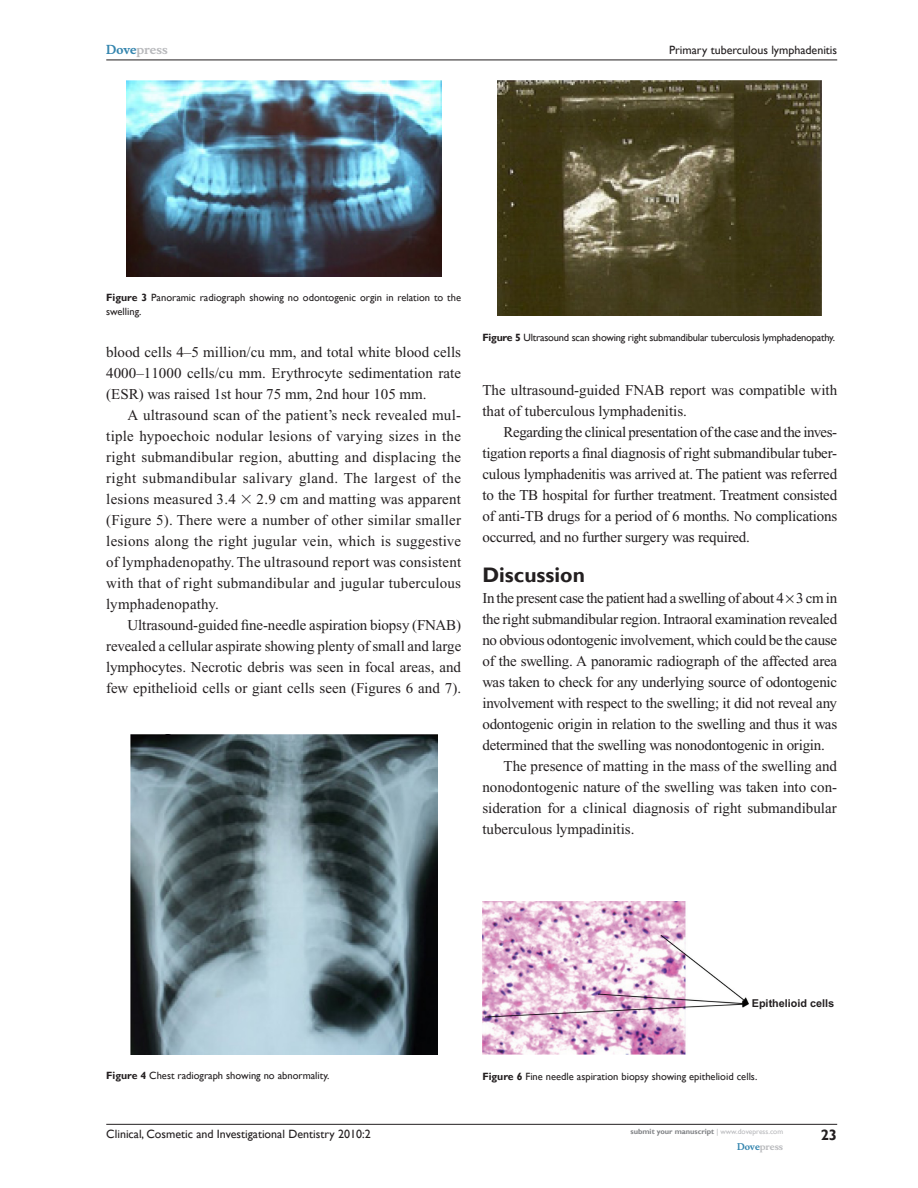
<style>
.page{position:relative;width:918px;height:1188px;background:#fff}
.page>*{position:absolute;margin:0;border:0;box-sizing:border-box;transform-origin:0 0}
.t1{font:700 21px "Gill Sans";color:#231f20}
.t2{font:15px/21px "Times New Roman";letter-spacing:-.015em;color:#231f20;text-align:justify}
.t3{font:700 15px "Gill Sans";color:#231f20}
.t4{font:12px "Gill Sans";color:#231f20}
.t5{font:700 12px "Musee";color:#b8b9bc}
.t6{font:700 10.8px "Arial";color:#231f20}
.t7{font:10.5px/13.5px "Gill Sans";color:#231f20}
.t8{font:10.5px "Gill Sans";letter-spacing:-.02em;color:#231f20}
.t9{font:700 9px "Musee";color:#b8b9bc}
.t10{font:700 7.5px "Gill Sans";color:#808285}
.s1{color:#3485ae}
.s2{font-weight:700}
.s3{font-weight:400;color:#b8b9bc}
</style>
<div class="page">
<hr style="left:106px;top:1124px;width:731px;height:1px;background:#231f20">
<hr style="left:106px;top:60px;width:731px;height:1px;background:#231f20">
<img style="left:482px;top:901px;width:267px;height:153px">
<img style="left:130px;top:735px;width:307px;height:319px">
<img style="left:126px;top:81px;width:315px;height:195px">
<img style="left:498px;top:81px;width:324px;height:235px">
<p class="t5" style="left:106px;top:43px;width:63px"><span class="s1">Dove</span>press</p>
<p class="t4" style="left:669px;top:43px;width:170px">Primary tuberculous lymphadenitis</p>
<p class="t7" style="left:106px;top:291px;width:356px"><span class="s2">Figure 3</span> Panoramic radiograph showing no odontogenic orgin in relation to the swelling.</p>
<p class="t2" style="left:106px;top:342px;width:356px">blood cells 4–5 million/cu mm, and total white blood cells 4000–11000 cells/cu mm. Erythrocyte sedimentation rate (ESR) was raised 1st hour 75 mm, 2nd hour 105 mm.</p>
<p class="t2" style="left:106px;top:405px;width:356px;text-indent:21px">A ultrasound scan of the patient’s neck revealed mul&shy;tiple hypoechoic nodular lesions of varying sizes in the right submandibular region, abutting and displacing the right submandibular salivary gland. The largest of the lesions measured 3.4</p>
<p class="t2" style="left:106px;top:489px;width:356px;text-indent:150px">2.9 cm and matting was apparent (Figure 5). There were a number of other similar smaller lesions along the right jugular vein, which is suggestive of lymphadenopathy. The ultrasound report was consistent with that of right submandibular and jugular tuberculous lymphadenopathy.</p>
<p class="t2" style="left:106px;top:615px;width:357px;text-indent:21px">Ultrasound-guided fine-needle aspiration biopsy (FNAB) revealed a cellular aspirate showing plenty of small and large lymphocytes. Necrotic debris was seen in focal areas, and few epithelioid cells or giant cells seen (Figures 6 and 7).</p>
<p class="t8" style="left:482px;top:331px;width:354px"><span class="s2">Figure 5</span> Ultrasound scan showing right submandibular tuberculosis lymphadenopathy.</p>
<p class="t2" style="left:482px;top:380px;width:356px">The ultrasound-guided FNAB report was compatible with that of tuberculous lymphadenitis.</p>
<p class="t2" style="left:482px;top:422px;width:356px;text-indent:21px">Regarding the clinical presentation of the case and the inves&shy;tigation reports a final diagnosis of right submandibular tuber&shy;culous lymphadenitis was arrived at. The patient was referred to the TB hospital for further treatment. Treatment consisted of anti-TB drugs for a period of 6 months. No complications occurred, and no further surgery was required.</p>
<h1 class="t1" style="left:482px;top:562px;width:104px">Discussion</h1>
<p class="t2" style="left:482px;top:588px;width:356px">In the present case the patient had a swelling of about 4 3 cm in</p>
<p class="t2" style="left:482px;top:609px;width:356px">the right submandibular region. Intraoral examination revealed</p>
<p class="t2" style="left:482px;top:630px;width:356px">no obvious odontogenic involvement, which could be the cause</p>
<p class="t2" style="left:482px;top:651px;width:356px">of the swelling. A panoramic radiograph of the affected area</p>
<p class="t2" style="left:482px;top:672px;width:356px">was taken to check for any underlying source of odontogenic</p>
<p class="t2" style="left:482px;top:693px;width:356px">involvement with respect to the swelling; it did not reveal any</p>
<p class="t2" style="left:482px;top:714px;width:356px">odontogenic origin in relation to the swelling and thus it was</p>
<p class="t2" style="left:482px;top:735px;width:344px">determined that the swelling was nonodontogenic in origin.</p>
<p class="t2" style="left:504px;top:756px;width:335px">The presence of matting in the mass of the swelling and</p>
<p class="t2" style="left:482px;top:777px;width:356px">nonodontogenic nature of the swelling was taken into con-</p>
<p class="t2" style="left:482px;top:798px;width:356px">sideration for a clinical diagnosis of right submandibular</p>
<p class="t2" style="left:482px;top:819px;width:154px">tuberculous lympadinitis.</p>
<p class="t7" style="left:106px;top:1069px;width:225px"><span class="s2">Figure 4</span> Chest radiograph showing no abnormality.</p>
<p class="t6" style="left:752px;top:997px;width:84px">Epithelioid cells</p>
<p class="t7" style="left:482px;top:1069px;width:276px"><span class="s2">Figure 6</span> Fine needle aspiration biopsy showing epithelioid cells.</p>
<p class="t4" style="left:106px;top:1127px;width:266px">Clinical, Cosmetic and Investigational Dentistry 2010:2</p>
<p class="t3" style="left:821px;top:1126px;width:18px">23</p>
<p class="t10" style="left:631px;top:1127px;width:154px">submit your manuscript <span class="s3">| www.dovepress.com</span></p>
<p class="t9" style="left:737px;top:1141px;width:48px"><span class="s1">Dove</span>press</p>
</div>
